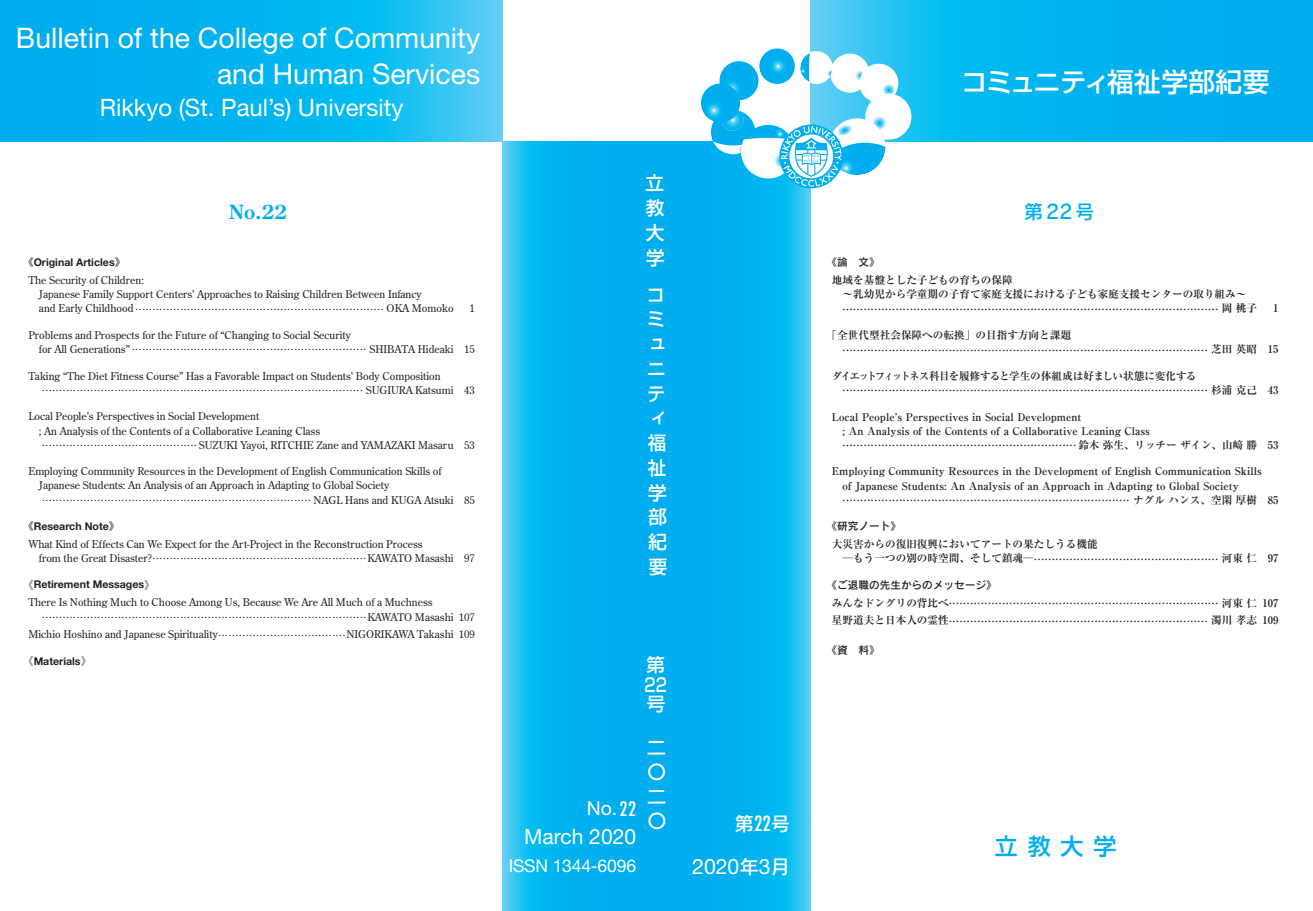
<style>
.page{position:relative;width:1313px;height:911px;background:#fff}
.page>*{position:absolute;margin:0;border:0;box-sizing:border-box;transform-origin:0 0}
.t1{font:28.38px/35.4px "Helvetica Neue LT Std";color:#fff;text-align:right}
.t2{font:500 26.62px "Shin Go Pr 6 N";letter-spacing:-.015em;color:#fff}
.t3{font:23.88px "Helvetica Neue LT Std";color:#fff}
.t4{font:500 23px "Shin Go Pr 6 N";color:#00aeef}
.t5{font:21.25px "Helvetica Neue LT Std";color:#fff}
.t6{font:21px "Helvetica Neue LT Std";color:#fff}
.t7{font:700 19.5px "Century Old Style";color:#00aeef}
.t8{font:19.5px "Rodin Pro N DB";color:#fff}
.t9{font:19.5px "Rodin Pro N DB";color:#00aeef}
.t10{font:19.25px "Helvetica Neue LT Std";color:#fff}
.t11{font:500 18.62px/24.8px "Shin Go Pr 6 N";color:#fff;text-align:justify}
.t12{font:17.5px "Helvetica Neue LT Std";letter-spacing:-.01em;color:#fff}
.t13{font:10.62px/11.5px "Century Old Style";color:#231f20}
.t14{font:700 10.62px/14.1px "Ryumin Pr 6 N";color:#231f20}
.t15{font:700 10.62px/11.5px "Ryumin Pr 6 N";letter-spacing:-.04em;color:#231f20}
.t16{font:700 10.62px "Helvetica Neue LT Std";color:#231f20}
.t17{font:10.62px "Rodin Pro N DB";color:#231f20}
.s1{font-family:"Rodin Pro N DB";font-weight:400}
.s2{font-family:"Ryumin Pr 6 N"}
.s3{font-family:"Futura Std";font-stretch:condensed;font-size:19.5px}
.s4{font-family:"Futura Std";font-stretch:condensed;font-size:20.38px}
.s5{font-family:"Rodin Pro N DB";font-size:19.5px}
</style>
<div class="page">
<svg style="left:0;top:0;width:502px;height:142px;background:#0cb7f0"></svg>
<svg style="left:810px;top:0;width:503px;height:142px;background:#08b5f0"></svg>
<svg style="left:502px;top:142px;width:308px;height:769px;background:#08b4ef"></svg>
<div style="left:759px;top:48px;width:36px;height:36px;background:#00aeef;border-radius:50%"></div>
<svg style="left:768px;top:57px;width:18px;height:18px"></svg>
<div style="left:719px;top:61px;width:39px;height:39px;background:#00aeef;border-radius:50%"></div>
<svg style="left:722px;top:79px;width:20px;height:19px"></svg>
<div style="left:830px;top:54px;width:39px;height:39px;background:#fff;border-radius:50%"></div>
<svg style="left:856px;top:71px;width:7px;height:9px"></svg>
<div style="left:859px;top:64px;width:39px;height:39px;background:#fff;border-radius:50%"></div>
<svg style="left:883px;top:84px;width:12px;height:11px"></svg>
<div style="left:865px;top:94px;width:46px;height:46px;background:#fff;border-radius:50%"></div>
<div style="left:701px;top:83px;width:39px;height:39px;background:#00aeef;border-radius:50%"></div>
<svg style="left:704px;top:100px;width:20px;height:20px"></svg>
<svg style="left:800px;top:51px;width:32px;height:33px"></svg>
<svg style="left:711px;top:108px;width:174px;height:80px"></svg>
<h1 class="t1" style="left:16px;top:20px;width:466px">Bulletin of the College of Community and Human Services</h1>
<h3 class="t3" style="left:100px;top:93px;width:305px">Rikkyo (St. Paul’s) University</h3>
<h3 class="t7" style="left:229px;top:199px;width:60px">No.22</h3>
<p class="t16" style="left:23px;top:255px;width:104px"><span class="s1">《</span>Original Articles<span class="s1">》</span></p>
<p class="t13" style="left:39px;top:273px;width:384px;line-height:14.1px;text-indent:-11px">The Security of Children:<br>Japanese Family Support Centers’ Approaches to Raising Children Between Infancy</p>
<p class="t13" style="left:39px;top:300px;width:416px">and Early Childhood........................................................................ OKA Momoko</p>
<p class="t13" style="left:469px;top:302px;width:7px">1</p>
<p class="t13" style="left:39px;top:329px;width:437px;text-indent:-11px">Problems and Prospects for the Future of “Changing to Social Security<br>for All Generations” .................................................................... SHIBATA Hideaki 15</p>
<p class="t13" style="left:42px;top:370px;width:434px;text-indent:-14px">Taking “The Diet Fitness Course” Has a Favorable Impact on Students’ Body Composition ............................................................................................. SUGIURA Katsumi 43</p>
<p class="t13" style="left:39px;top:409px;width:283px;line-height:14.1px;text-indent:-11px">Local People’s Perspectives in Social Development<br>; An Analysis of the Contents of a Collaborative Leaning Class</p>
<p class="t13" style="left:42px;top:436px;width:434px">.............................................SUZUKI Yayoi, RITCHIE Zane and YAMAZAKI Masaru 53</p>
<p class="t13" style="left:39px;top:464px;width:404px;line-height:14.1px;text-indent:-11px">Employing Community Resources in the Development of English Communication Skills of<br>Japanese Students: An Analysis of an Approach in Adapting to Global Society</p>
<p class="t13" style="left:42px;top:491px;width:434px">.............................................................................. NAGL Hans and KUGA Atsuki 85</p>
<p class="t16" style="left:23px;top:519px;width:98px"><span class="s1">《</span>Research Note<span class="s1">》</span></p>
<p class="t13" style="left:39px;top:538px;width:437px;text-indent:-11px">What Kind of Effects Can We Expect for the Art-Project in the Reconstruction Process<br>from the Great Disaster?..............................................................KAWATO Masashi 97</p>
<p class="t16" style="left:23px;top:578px;width:133px"><span class="s2">《</span>Retirement Messages<span class="s2">》</span></p>
<p class="t13" style="left:42px;top:596px;width:434px;text-indent:-14px">There Is Nothing Much to Choose Among Us, Because We Are All Much of a Muchness ..............................................................................................KAWATO Masashi 107</p>
<p class="t13" style="left:28px;top:628px;width:448px">Michio Hoshino and Japanese Spirituality.....................................NIGORIKAWA Takashi 109</p>
<p class="t16" style="left:23px;top:654px;width:70px"><span class="s2">《</span>Materials<span class="s2">》</span></p>
<h3 class="t11" style="left:644px;top:170px;width:11px;rotate:-1deg">立教大学</h3>
<h3 class="t11" style="left:644px;top:281px;width:13px;rotate:-1deg">コミュニティ福祉学部紀要</h3>
<h3 class="t10" style="left:587px;top:797px;width:51px">No. <span class="s3">22</span></h3>
<h3 class="t6" style="left:524px;top:824px;width:113px">March 2020</h3>
<h3 class="t12" style="left:509px;top:855px;width:129px">ISSN 1344-6096</h3>
<h3 class="t11" style="left:644px;top:654px;width:24px;line-height:19.1px;text-align:left;rotate:-1deg">第<br>22号</h3>
<h3 class="t11" style="left:646px;top:735px;width:11px;line-height:24.1px;rotate:-1deg">二〇二〇</h3>
<h3 class="t8" style="left:734px;top:811px;width:57px">第<span class="s4">22</span>号</h3>
<h3 class="t5" style="left:692px;top:853px;width:100px">2020<span class="s5">年</span>3<span class="s5">月</span></h3>
<h2 class="t2" style="left:961px;top:60px;width:310px">コミュニティ福祉学部紀要</h2>
<h3 class="t9" style="left:1024px;top:199px;width:72px">第22号</h3>
<p class="t17" style="left:826px;top:255px;width:55px">《論　文》</p>
<p class="t14" style="left:832px;top:272px;width:416px">地域を基盤とした子どもの育ちの保障<br>　～乳幼児から学童期の子育て家庭支援における子ども家庭支援センターの取り組み～</p>
<p class="t14" style="left:842px;top:298px;width:416px">.......................................................................................................... 岡桃子</p>
<p class="t14" style="left:1273px;top:301px;width:7px">1</p>
<p class="t14" style="left:842px;top:329px;width:437px;line-height:11.5px;text-indent:-16px">「全世代型社会保障への転換」の目指す方向と課題....................................................................................................... 芝田英昭 15</p>
<p class="t15" style="left:842px;top:369px;width:437px;text-indent:-11px">ダイエットフィットネス科目を履修すると学生の体組成は好ましい状態に変化する....................................................................................................... 杉浦克己 43</p>
<p class="t14" style="left:842px;top:409px;width:309px;text-indent:-11px">Local People’s Perspectives in Social Development<br>; An Analysis of the Contents of a Collaborative Leaning Class</p>
<p class="t14" style="left:842px;top:435px;width:437px">.................................................................. 鈴木弥生、リッチーザイン、山﨑勝 53</p>
<p class="t14" style="left:842px;top:464px;width:421px;text-indent:-11px">Employing Community Resources in the Development of English Communication Skills of Japanese Students: An Analysis of an Approach in Adapting to Global Society</p>
<p class="t14" style="left:842px;top:489px;width:437px">................................................................................. ナグルハンス、空閑厚樹 85</p>
<p class="t17" style="left:826px;top:519px;width:76px">《研究ノート》</p>
<p class="t14" style="left:842px;top:538px;width:437px;line-height:11.5px;text-indent:-11px">大災害からの復旧復興においてアートの果たしうる機能<br>─もう一つの別の時空間、そして鎮魂─.................................................... 河東仁 97</p>
<p class="t17" style="left:826px;top:578px;width:172px">《ご退職の先生からのメッセージ》</p>
<p class="t14" style="left:832px;top:590px;width:448px;line-height:17.8px">みんなドングリの背比べ............................................................................ 河東仁 107星野道夫と日本人の霊性......................................................................... 濁川孝志 109</p>
<p class="t17" style="left:826px;top:643px;width:55px">《資　料》</p>
<h3 class="t4" style="left:995px;top:827px;width:123px">立教大学</h3>
</div>
